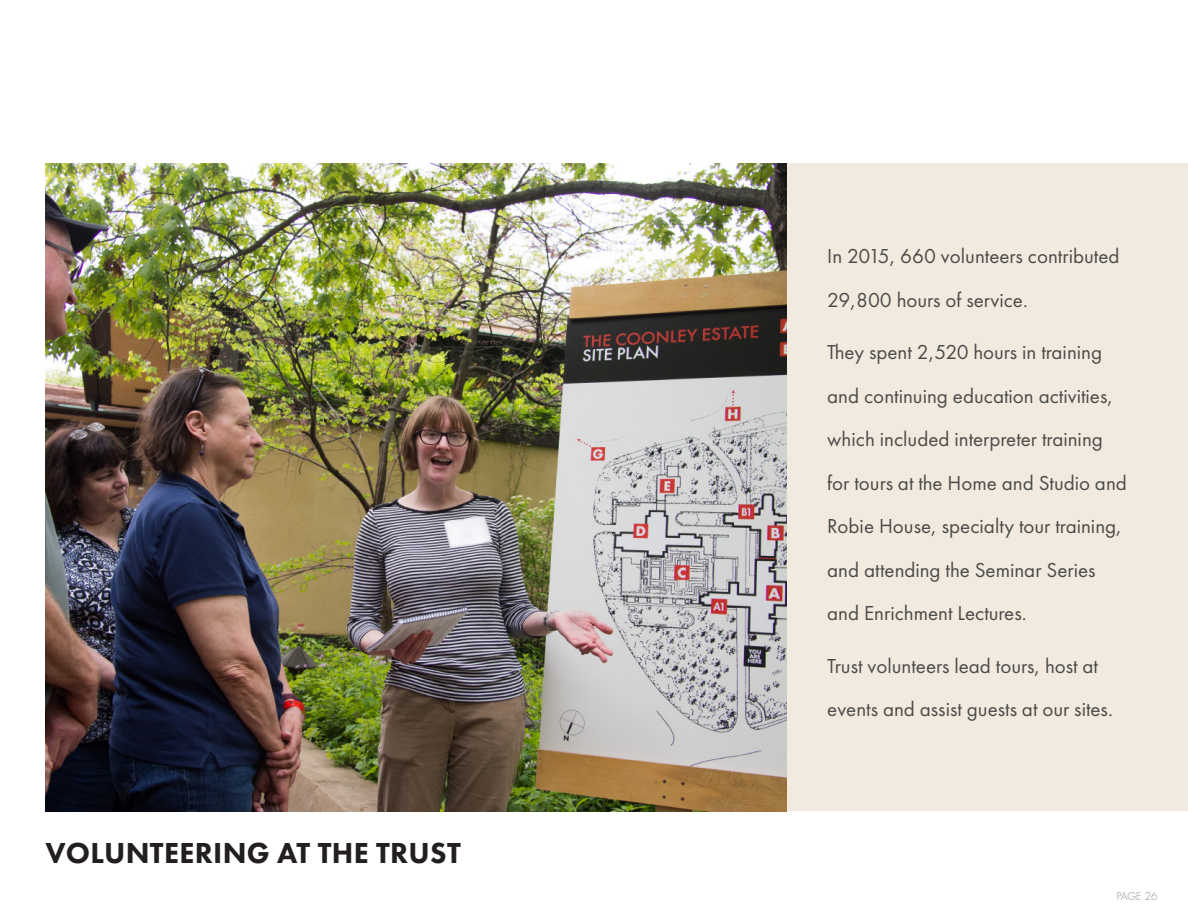
<style>
.page{position:relative;width:1188px;height:918px;background:#fff}
.page>*{position:absolute;margin:0;border:0;box-sizing:border-box;transform-origin:0 0}
.t1{font:800 30px "Futura PT";letter-spacing:.01em;color:#231f20}
.t2{font:21px/43.5px "Futura PT";color:#4b4b4a}
.t3{font:300 10.5px "Futura";color:#939491}
</style>
<div class="page">
<div style="left:786px;top:163px;width:402px;height:648px;background:#f2eade"></div>
<img style="left:45px;top:163px;width:741px;height:648px">
<h1 class="t1" style="left:46px;top:834px;width:417px">VOLUNTEERING AT THE TRUST</h1>
<p class="t2" style="left:827px;top:234px;width:294px">In 2015, 660 volunteers contributed<br>29,800 hours of service.</p>
<p class="t2" style="left:827px;top:330px;width:301px">They spent 2,520 hours in training and continuing education activities, which included interpreter training for tours at the Home and Studio and Robie House, specialty tour training, and attending the Seminar Series and Enrichment Lectures.</p>
<p class="t2" style="left:827px;top:644px;width:287px">Trust volunteers lead tours, host at events and assist guests at our sites.</p>
<p class="t3" style="left:1117px;top:890px;width:43px">PAGE 26</p>
</div>
